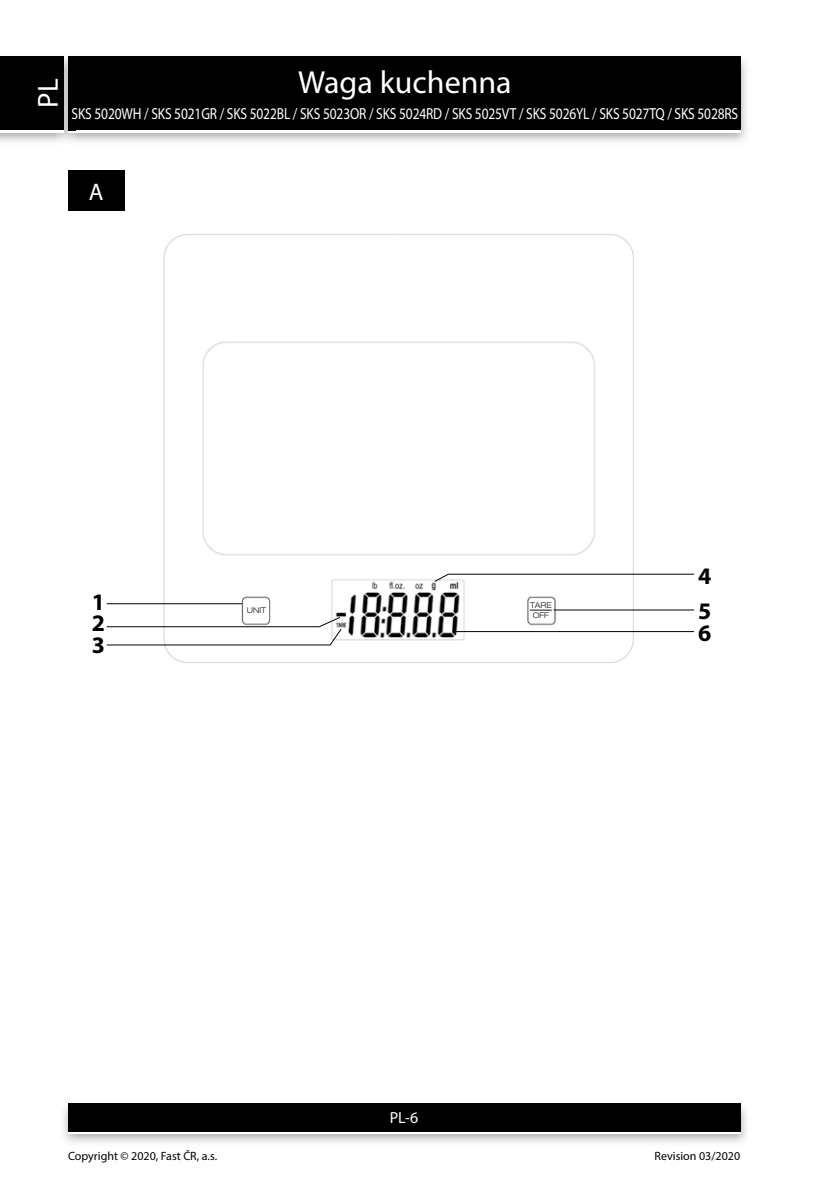
<style>
.page{position:relative;width:840px;height:1191px;background:#fff}
.page>*{position:absolute;margin:0;border:0;box-sizing:border-box;transform-origin:0 0}
.t1{font:32px "Myriad Pro";color:#fff}
.t2{font:29px "Myriad Pro";color:#fff}
.t3{font:24px "Myriad Pro";color:#fff}
.t4{font:700 23.8px/21.8px "Myriad Pro";color:#000;text-align:justify}
.t5{font:16px "Myriad Pro";letter-spacing:-.01em;color:#fff;scale:.84 1}
.t6{font:16px "Myriad Pro";letter-spacing:-.01em;color:#fff}
.t7{font:12px "Myriad Pro";color:#000}
.t8{font:300 expanded 8px/9.6px "Helvetica Neue LT Pro";color:#131313;text-align:center}
</style>
<div class="page">
<img style="left:0;top:56px;width:747px;height:86px">
<div style="left:68px;top:59px;width:672px;height:74px;background:#fff"></div>
<div style="left:68px;top:57px;width:672px;height:73px;background:#000"></div>
<img style="left:63px;top:1103px;width:684px;height:40px">
<div style="left:68px;top:1106px;width:672px;height:28px;background:linear-gradient(to right,#fff,#fff)"></div>
<div style="left:68px;top:1103px;width:672px;height:28px;background:#000"></div>
<img style="left:57px;top:56px;width:18px;height:86px">
<img style="left:68px;top:130px;width:7px;height:3px">
<svg style="left:68px;top:57px;width:7px;height:2px"></svg>
<img style="left:68px;top:59px;width:7px;height:71px">
<div style="left:0;top:59px;width:64px;height:74px;background:#fff"></div>
<div style="left:0;top:57px;width:64px;height:73px;background:#000"></div>
<div style="left:68px;top:170px;width:56px;height:41px;background:#000"></div>
<img style="left:163px;top:234px;width:470px;height:429px">
<svg style="left:106px;top:573px;width:588px;height:72px"></svg>
<div style="left:244px;top:601px;width:24px;height:17px;background:#fff"></div>
<h2 class="t2" style="left:30px;top:108px;width:31px;rotate:-90deg">PL</h2>
<h1 class="t1" style="left:298px;top:62px;width:215px">Waga kuchenna</h1>
<p class="t5" style="left:72px;top:103px;width:794px">SKS 5020WH / SKS 5021GR / SKS 5022BL / SKS 5023OR / SKS 5024RD / SKS 5025VT / SKS 5026YL / SKS 5027TQ / SKS 5028RS</p>
<h3 class="t3" style="left:89px;top:177px;width:16px">A</h3>
<h3 class="t4" style="left:92px;top:590px;width:15px">1<br>2<br>3</h3>
<p class="t8" style="left:247px;top:605px;width:21px">UNIT</p>
<p class="t8" style="left:529px;top:600px;width:23px">TARE<br>OFF</p>
<h3 class="t4" style="left:697px;top:557px;width:15px;line-height:35.6px">4<br>5</h3>
<h3 class="t4" style="left:697px;top:621px;width:15px">6</h3>
<p class="t6" style="left:389px;top:1108px;width:30px">PL-6</p>
<p class="t7" style="left:68px;top:1148px;width:150px">Copyright © 2020, Fast ČR, a.s.</p>
<p class="t7" style="left:654px;top:1148px;width:87px">Revision 03/2020</p>
</div>
